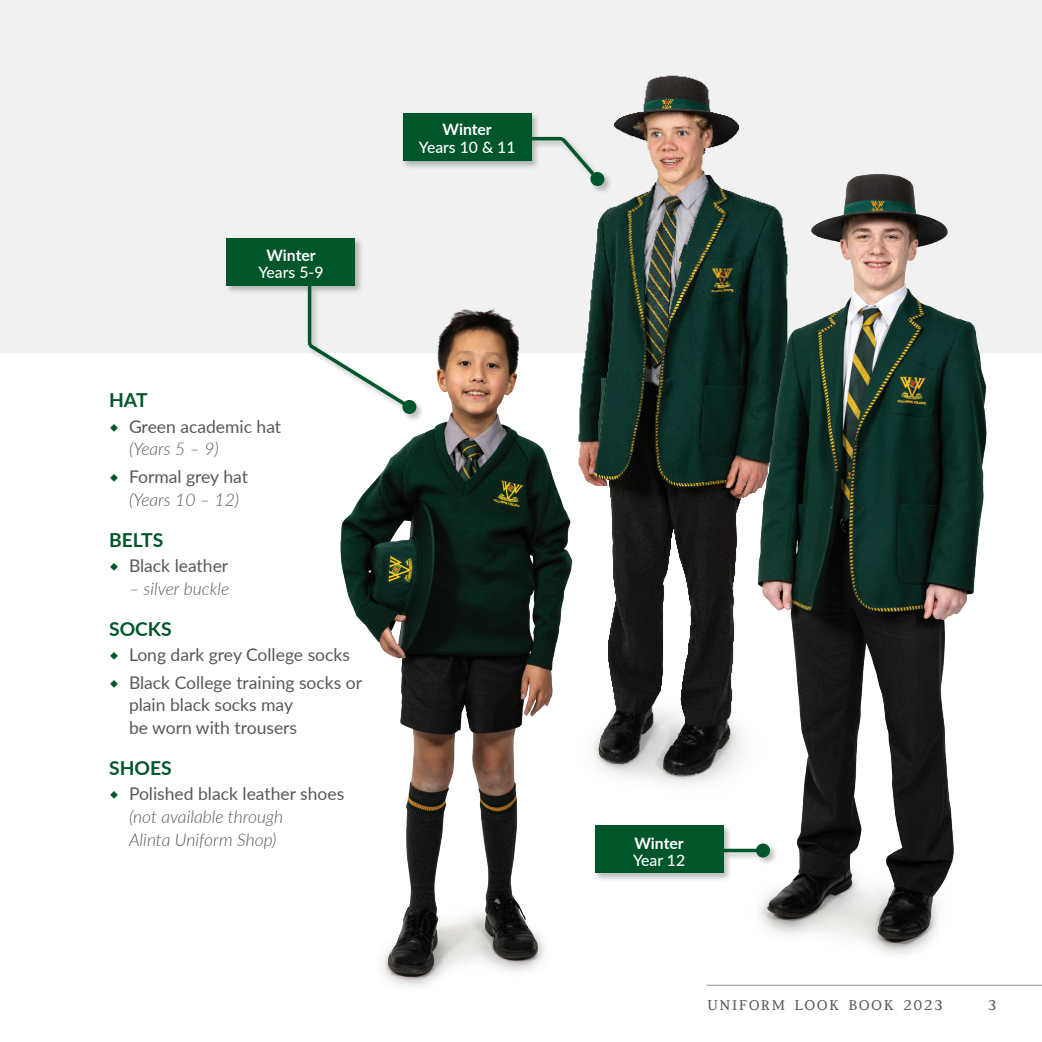
<style>
.page{position:relative;width:1042px;height:1042px;background:#fff}
.page>*{position:absolute;margin:0;border:0;box-sizing:border-box;transform-origin:0 0}
.subhead_green{font:700 19.25px "Lato";color:#00562b}
.uniform_body{font:17.5px/22.8px "Lato";color:#57585a}
.uniform_body-2{font:italic 300 17.5px/22.8px "Lato";color:#57585a}
.label_rev{font:500 15.75px/17.5px "Lato";color:#fff;text-align:center}
.label_rev-2{font:700 15.75px/17.5px "Lato";letter-spacing:-.005em;color:#fff}
.t1{font:14px "Kompani";letter-spacing:.15em;color:#57585a}
.s1{font-weight:300;font-style:italic}
.s2{font-weight:400;font-style:normal}
.s3{font-weight:700}
.s4{font-weight:500}
</style>
<div class="page">
<div style="left:0;top:0;width:1042px;height:352px;background:#f1f1f1"></div>
<img style="left:643px;top:75px;width:67px;height:33px">
<img style="left:595px;top:108px;width:447px;height:846px">
<img style="left:219px;top:261px;width:376px;height:726px">
<div style="left:401px;top:111px;width:212px;height:84px;background:#231f20;opacity:.3"></div>
<svg style="left:514px;top:135px;width:88px;height:49px"></svg>
<div style="left:590px;top:172px;width:14px;height:14px;background:#00562b;border-radius:50%"></div>
<div style="left:403px;top:113px;width:128px;height:48px;background:#00562b"></div>
<div style="left:593px;top:823px;width:186px;height:59px;background:#231f20;opacity:.3"></div>
<hr style="left:709px;top:849px;width:54px;height:3px;background:#00562b">
<div style="left:756px;top:843px;width:14px;height:14px;background:#00562b;border-radius:50%"></div>
<div style="left:595px;top:825px;width:128px;height:48px;background:#00562b"></div>
<div style="left:225px;top:236px;width:200px;height:187px;background:#231f20;opacity:.3"></div>
<svg style="left:306px;top:274px;width:108px;height:138px"></svg>
<div style="left:402px;top:400px;width:14px;height:14px;background:#00562b;border-radius:50%"></div>
<div style="left:227px;top:238px;width:128px;height:48px;background:#00562b"></div>
<hr style="left:706px;top:985px;width:336px;height:1px;background:#939598">
<p class="label_rev-2" style="left:266px;top:246px;width:51px">Winter</p>
<p class="label_rev" style="left:258px;top:263px;width:67px">Years 5-9</p>
<p class="subhead_green" style="left:109px;top:386px;width:40px">HAT</p>
<p class="uniform_body" style="left:129px;top:414px;width:154px">Green academic hat <span class="s1">(Years 5 – 9)</span></p>
<p class="uniform_body" style="left:129px;top:465px;width:120px">Formal grey hat <span class="s1">(Years 10 – 12)</span></p>
<p class="subhead_green" style="left:109px;top:525px;width:56px">BELTS</p>
<p class="uniform_body" style="left:129px;top:553px;width:101px">Black leather</p>
<p class="uniform_body-2" style="left:129px;top:576px;width:102px">– silver buckle</p>
<p class="subhead_green" style="left:109px;top:614px;width:64px">SOCKS</p>
<p class="uniform_body" style="left:129px;top:642px;width:222px">Long dark grey College socks</p>
<p class="uniform_body" style="left:129px;top:670px;width:235px">Black College training socks or plain black socks may<br>be worn with trousers</p>
<p class="subhead_green" style="left:109px;top:754px;width:64px">SHOES</p>
<p class="uniform_body-2" style="left:129px;top:782px;width:217px"><span class="s2">Polished black leather shoes </span>(not available through<br>Alinta Uniform Shop)</p>
<p class="label_rev" style="left:419px;top:120px;width:98px"><span class="s3">Winter<br></span>Years 10 &amp; 11</p>
<p class="label_rev-2" style="left:633px;top:833px;width:54px">Winter<br><span class="s4">Year 12</span></p>
<p class="t1" style="left:707px;top:997px;width:237px">UNIFORM LOOK BOOK 2023</p>
<p class="t1" style="left:988px;top:997px;width:10px">3</p>
</div>
